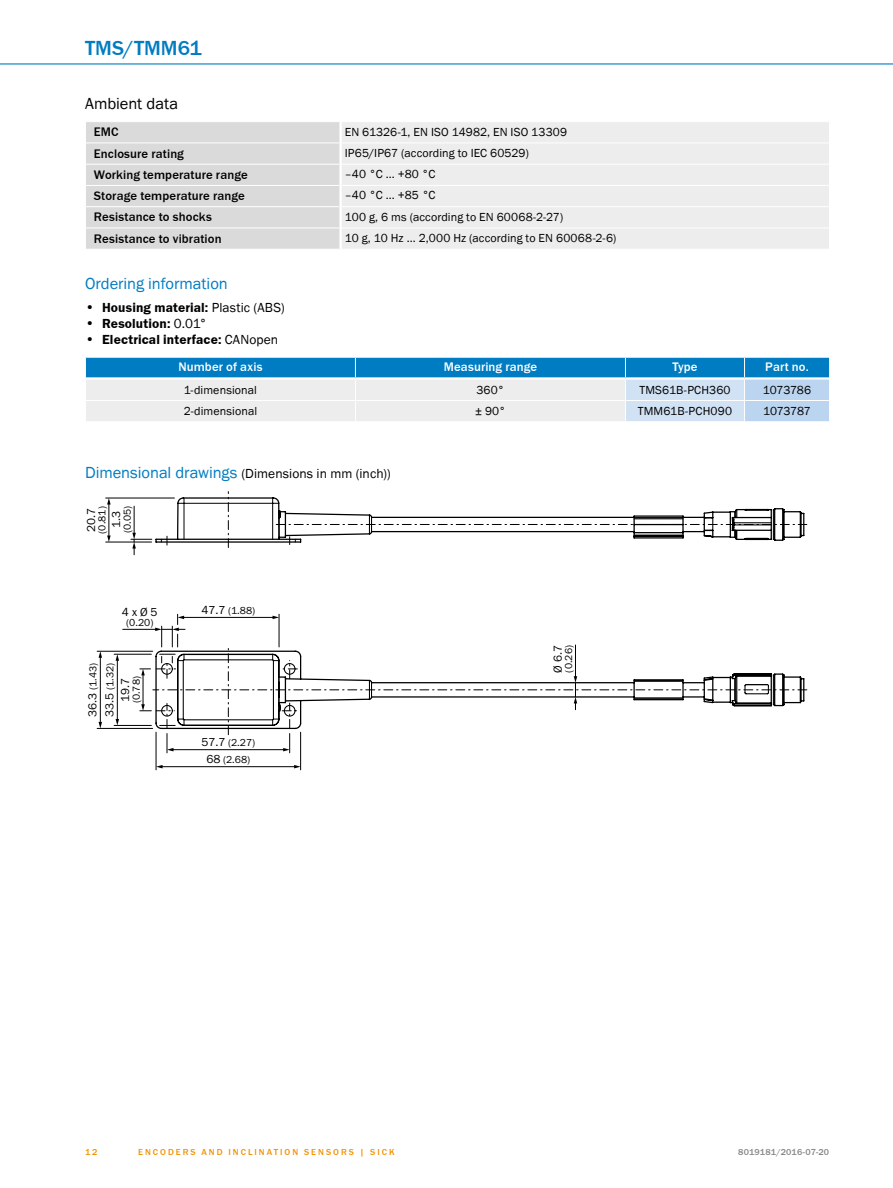
<style>
.page{position:relative;width:893px;height:1188px;background:#fff}
.page>*{position:absolute;margin:0;border:0;box-sizing:border-box;transform-origin:0 0}
.t1{font:500 21px "SICK Franklin";color:#007cc2}
.t2{font:16.5px "SICK Franklin";letter-spacing:-.005em;color:#007cc2}
.t3{font:16.5px "SICK Franklin";letter-spacing:-.005em;color:#000}
.t4{font:700 13.5px "SICK Franklin";letter-spacing:.01em;color:#000}
.t5{font:13.5px "SICK Franklin";letter-spacing:.005em;color:#000}
.t6{font:500 12.75px "SICK Franklin";letter-spacing:.01em;color:#000}
.t7{font:500 12.75px "SICK Franklin";letter-spacing:.01em;color:#fff}
.t8{font:12px "SICK Franklin";letter-spacing:.01em;color:#000}
.t9{font:12px "SICK Franklin";letter-spacing:-.02em;color:#000}
.t10{font:10.5px/17px "SICK Franklin";color:#000}
.t11{font:500 9px "SICK Franklin";letter-spacing:.225em;color:#f39200}
.t12{font:500 9px "SICK Franklin";letter-spacing:.015em;color:#878787}
.s1{font-weight:400;font-size:14.25px}
.s2{font-weight:400}
.s3{font-size:16.5px;color:#007cc2}
.s4{font-size:12px}
</style>
<div class="page">
<hr style="left:0;top:63px;width:893px;height:2px;background:#007cc2">
<div style="left:342px;top:122px;width:487px;height:127px;background:#ededed"></div>
<svg style="left:86px;top:122px;width:253px;height:127px;background:#dbdbdb"></svg>
<hr style="left:342px;top:143px;width:487px;height:1px;background:#fff">
<hr style="left:342px;top:164px;width:487px;height:1px;background:#fff">
<hr style="left:342px;top:185px;width:487px;height:1px;background:#fff">
<hr style="left:342px;top:206px;width:487px;height:1px;background:#fff">
<hr style="left:342px;top:228px;width:487px;height:1px;background:#fff">
<svg style="left:85px;top:357px;width:745px;height:64px;background:#9fc8e2"></svg>
<hr style="left:109px;top:503px;width:1px;height:34px;background:#000">
<svg style="left:107px;top:536px;width:4px;height:6px"></svg>
<svg style="left:107px;top:499px;width:4px;height:6px"></svg>
<svg style="left:131px;top:506px;width:21px;height:49px"></svg>
<hr style="left:106px;top:542px;width:46px;height:1px;background:#000">
<hr style="left:156px;top:732px;width:1px;height:38px;background:#000">
<hr style="left:117px;top:660px;width:1px;height:60px;background:#000">
<svg style="left:116px;top:719px;width:3px;height:6px"></svg>
<svg style="left:116px;top:655px;width:3px;height:6px"></svg>
<hr style="left:100px;top:657px;width:1px;height:66px;background:#000">
<svg style="left:99px;top:722px;width:3px;height:6px"></svg>
<svg style="left:99px;top:652px;width:3px;height:6px"></svg>
<hr style="left:106px;top:498px;width:68px;height:1px;background:#000">
<hr style="left:97px;top:728px;width:56px;height:1px;background:#000">
<hr style="left:161px;top:766px;width:134px;height:1px;background:#000">
<svg style="left:156px;top:765px;width:7px;height:3px"></svg>
<svg style="left:294px;top:765px;width:6px;height:3px"></svg>
<hr style="left:300px;top:732px;width:1px;height:38px;background:#000">
<hr style="left:123px;top:629px;width:33px;height:1px;background:#000">
<hr style="left:97px;top:651px;width:56px;height:1px;background:#000">
<hr style="left:114px;top:725px;width:37px;height:1px;background:#000">
<hr style="left:114px;top:654px;width:37px;height:1px;background:#000">
<svg style="left:155px;top:497px;width:650px;height:117px"></svg>
<svg style="left:182px;top:508px;width:592px;height:106px"></svg>
<svg style="left:140px;top:614px;width:667px;height:139px"></svg>
<h1 class="t1" style="left:85px;top:35px;width:118px">TMS/TMM61</h1>
<h2 class="t3" style="left:85px;top:93px;width:95px">Ambient data</h2>
<p class="t6" style="left:94px;top:124px;width:26px">EMC</p>
<p class="t8" style="left:345px;top:124px;width:224px">EN 61326-1, EN ISO 14982, EN ISO 13309</p>
<p class="t6" style="left:94px;top:145px;width:91px">Enclosure rating</p>
<p class="t8" style="left:345px;top:146px;width:186px">IP65/IP67 (according to IEC 60529)</p>
<p class="t6" style="left:94px;top:167px;width:155px">Working temperature range</p>
<p class="t8" style="left:345px;top:167px;width:92px">–40 °C ... +80 °C</p>
<p class="t6" style="left:94px;top:188px;width:153px">Storage temperature range</p>
<p class="t8" style="left:345px;top:188px;width:92px">–40 °C ... +85 °C</p>
<p class="t6" style="left:94px;top:209px;width:119px">Resistance to shocks</p>
<p class="t8" style="left:345px;top:209px;width:220px">100 g, 6 ms (according to EN 60068-2-27)</p>
<p class="t6" style="left:94px;top:230px;width:129px">Resistance to vibration</p>
<p class="t8" style="left:345px;top:231px;width:273px">10 g, 10 Hz ... 2,000 Hz (according to EN 60068-2-6)</p>
<h2 class="t2" style="left:85px;top:273px;width:144px">Ordering information</h2>
<p class="t4" style="left:85px;top:299px;width:201px"><span class="s1">•</span> Housing material: <span class="s2">Plastic (ABS)</span></p>
<p class="t4" style="left:85px;top:315px;width:123px"><span class="s1">•</span> Resolution: <span class="s2">0.01°</span></p>
<p class="t4" style="left:85px;top:331px;width:195px"><span class="s1">•</span> Electrical interface: <span class="s2">CANopen</span></p>
<p class="t7" style="left:178px;top:359px;width:86px">Number of axis</p>
<p class="t7" style="left:444px;top:359px;width:95px">Measuring range</p>
<p class="t7" style="left:672px;top:359px;width:27px">Type</p>
<p class="t7" style="left:765px;top:359px;width:45px">Part no.</p>
<p class="t8" style="left:184px;top:383px;width:75px">1-dimensional</p>
<p class="t8" style="left:476px;top:383px;width:29px">360°</p>
<p class="t8" style="left:639px;top:383px;width:93px">TMS61B-PCH360</p>
<p class="t9" style="left:763px;top:383px;width:50px">1073786</p>
<p class="t8" style="left:184px;top:404px;width:75px">2-dimensional</p>
<p class="t8" style="left:475px;top:404px;width:32px">± 90°</p>
<p class="t8" style="left:638px;top:404px;width:96px">TMM61B-PCH090</p>
<p class="t9" style="left:763px;top:404px;width:49px">1073787</p>
<p class="t5" style="left:85px;top:465px;width:307px"><span class="s3">Dimensional drawings</span> (Dimensions in mm (inch))</p>
<p class="t8" style="left:84px;top:532px;width:26px;rotate:-90deg">20.7</p>
<p class="t10" style="left:94px;top:534px;width:29px;rotate:-90deg">(0.81)</p>
<p class="t8" style="left:109px;top:528px;width:19px;rotate:-90deg">1.3</p>
<p class="t10" style="left:119px;top:533px;width:29px;rotate:-90deg">(0.05)</p>
<p class="t8" style="left:122px;top:604px;width:37px">4 x Ø 5</p>
<p class="t10" style="left:126px;top:614px;width:29px">(0.20)</p>
<p class="t10" style="left:85px;top:717px;width:55px;rotate:-90deg"><span class="s4">36.3</span> (1.43)<br><span class="s4">33.5</span> (1.32)</p>
<p class="t8" style="left:118px;top:702px;width:26px;rotate:-90deg">19.7</p>
<p class="t10" style="left:128px;top:703px;width:29px;rotate:-90deg">(0.78)</p>
<p class="t10" style="left:201px;top:602px;width:55px"><span class="s4">47.7</span> (1.88)</p>
<p class="t10" style="left:201px;top:734px;width:55px;text-align:center"><span class="s4">57.7</span> (2.27)<br><span class="s4">68</span> (2.68)</p>
<p class="t8" style="left:550px;top:673px;width:29px;rotate:-90deg">Ø 6.7</p>
<p class="t10" style="left:560px;top:673px;width:29px;rotate:-90deg">(0.26)</p>
<p class="t11" style="left:85px;top:1146px;width:14px">12</p>
<p class="t11" style="left:138px;top:1146px;width:239px">Encoders and inclination sensors | SIC</p>
<p class="t11" style="left:389px;top:1146px;width:7px">K</p>
<p class="t12" style="left:738px;top:1146px;width:92px">8019181/2016-07-20</p>
</div>
